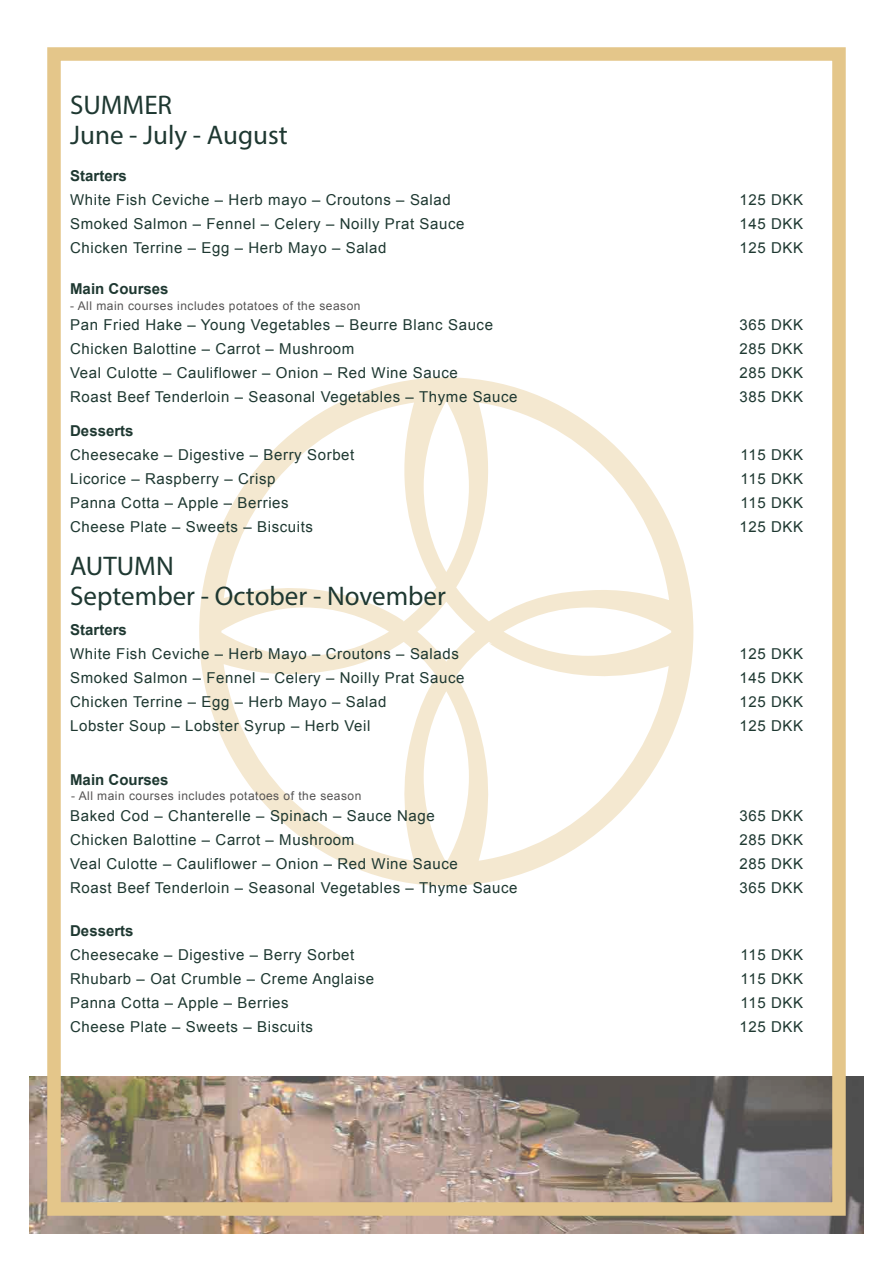
<style>
.page{position:relative;width:893px;height:1263px;background:#fff}
.page>*{position:absolute;margin:0;border:0;box-sizing:border-box;transform-origin:0 0}
.t1{font:27px/30px "Myriad Pro";color:#1e3831}
.t2{font:15px "Arial";letter-spacing:.04em;color:#1e3831}
.t3{font:700 15px "Arial";color:#1e3831}
.t4{font:12px "Arial";letter-spacing:.04em;color:#555454}
</style>
<div class="page">
<img style="left:30px;top:1076px;width:833px;height:157px">
<div style="left:47px;top:47px;width:799px;height:1169px;border:14px solid #e4c68a"></div>
<svg style="left:199px;top:377px;width:494px;height:509px"></svg>
<h1 class="t1" style="left:70px;top:90px;width:219px">SUMMER<br>June - July - August</h1>
<p class="t3" style="left:70px;top:166px;width:58px">Starters</p>
<p class="t2" style="left:70px;top:190px;width:382px">White Fish Ceviche – Herb mayo – Croutons – Salad</p>
<p class="t2" style="left:739px;top:190px;width:65px">125 DKK</p>
<p class="t2" style="left:70px;top:214px;width:396px">Smoked Salmon – Fennel – Celery – Noilly Prat Sauce</p>
<p class="t2" style="left:739px;top:214px;width:65px">145 DKK</p>
<p class="t2" style="left:70px;top:238px;width:318px">Chicken Terrine – Egg – Herb Mayo – Salad</p>
<p class="t2" style="left:739px;top:238px;width:65px">125 DKK</p>
<p class="t3" style="left:70px;top:279px;width:100px">Main Courses</p>
<p class="t2" style="left:70px;top:315px;width:424px">Pan Fried Hake – Young Vegetables – Beurre Blanc Sauce</p>
<p class="t2" style="left:739px;top:315px;width:65px">365 DKK</p>
<p class="t2" style="left:70px;top:339px;width:286px">Chicken Balottine – Carrot – Mushroom</p>
<p class="t2" style="left:739px;top:339px;width:65px">285 DKK</p>
<p class="t2" style="left:70px;top:363px;width:389px">Veal Culotte – Cauliflower – Onion – Red Wine Sauce</p>
<p class="t2" style="left:739px;top:363px;width:65px">285 DKK</p>
<p class="t2" style="left:70px;top:387px;width:449px">Roast Beef Tenderloin – Seasonal Vegetables – Thyme Sauce</p>
<p class="t2" style="left:739px;top:387px;width:65px">385 DKK</p>
<p class="t4" style="left:70px;top:298px;width:292px">- All main courses includes potatoes of the season</p>
<p class="t3" style="left:70px;top:420px;width:65px">Desserts</p>
<p class="t2" style="left:70px;top:445px;width:286px">Cheesecake – Digestive – Berry Sorbet</p>
<p class="t2" style="left:740px;top:445px;width:64px">115 DKK</p>
<p class="t2" style="left:70px;top:469px;width:207px">Licorice – Raspberry – Crisp</p>
<p class="t2" style="left:740px;top:469px;width:64px">115 DKK</p>
<p class="t2" style="left:70px;top:493px;width:220px">Panna Cotta – Apple – Berries</p>
<p class="t2" style="left:740px;top:493px;width:64px">115 DKK</p>
<p class="t2" style="left:70px;top:517px;width:244px">Cheese Plate – Sweets – Biscuits</p>
<p class="t2" style="left:739px;top:517px;width:65px">125 DKK</p>
<h1 class="t1" style="left:70px;top:550px;width:377px">AUTUMN<br>September - October - November</h1>
<p class="t3" style="left:70px;top:620px;width:58px">Starters</p>
<p class="t2" style="left:70px;top:644px;width:390px">White Fish Ceviche – Herb Mayo – Croutons – Salads</p>
<p class="t2" style="left:739px;top:644px;width:65px">125 DKK</p>
<p class="t2" style="left:70px;top:668px;width:396px">Smoked Salmon – Fennel – Celery – Noilly Prat Sauce</p>
<p class="t2" style="left:739px;top:668px;width:65px">145 DKK</p>
<p class="t2" style="left:70px;top:692px;width:318px">Chicken Terrine – Egg – Herb Mayo – Salad</p>
<p class="t2" style="left:739px;top:692px;width:65px">125 DKK</p>
<p class="t2" style="left:70px;top:716px;width:302px">Lobster Soup – Lobster Syrup – Herb Veil</p>
<p class="t2" style="left:739px;top:716px;width:65px">125 DKK</p>
<p class="t3" style="left:70px;top:770px;width:100px">Main Courses</p>
<p class="t2" style="left:70px;top:806px;width:366px">Baked Cod – Chanterelle – Spinach – Sauce Nage</p>
<p class="t2" style="left:739px;top:806px;width:65px">365 DKK</p>
<p class="t2" style="left:70px;top:830px;width:286px">Chicken Balottine – Carrot – Mushroom</p>
<p class="t2" style="left:739px;top:830px;width:65px">285 DKK</p>
<p class="t2" style="left:70px;top:854px;width:389px">Veal Culotte – Cauliflower – Onion – Red Wine Sauce</p>
<p class="t2" style="left:739px;top:854px;width:65px">285 DKK</p>
<p class="t2" style="left:70px;top:878px;width:449px">Roast Beef Tenderloin – Seasonal Vegetables – Thyme Sauce</p>
<p class="t2" style="left:739px;top:878px;width:65px">365 DKK</p>
<p class="t4" style="left:71px;top:788px;width:292px">- All main courses includes potatoes of the season</p>
<p class="t3" style="left:70px;top:920px;width:65px">Desserts</p>
<p class="t2" style="left:70px;top:944px;width:286px">Cheesecake – Digestive – Berry Sorbet</p>
<p class="t2" style="left:740px;top:944px;width:64px">115 DKK</p>
<p class="t2" style="left:70px;top:968px;width:305px">Rhubarb – Oat Crumble – Creme Anglaise</p>
<p class="t2" style="left:740px;top:968px;width:64px">115 DKK</p>
<p class="t2" style="left:70px;top:992px;width:220px">Panna Cotta – Apple – Berries</p>
<p class="t2" style="left:740px;top:992px;width:64px">115 DKK</p>
<p class="t2" style="left:70px;top:1016px;width:244px">Cheese Plate – Sweets – Biscuits</p>
<p class="t2" style="left:739px;top:1016px;width:65px">125 DKK</p>
</div>
